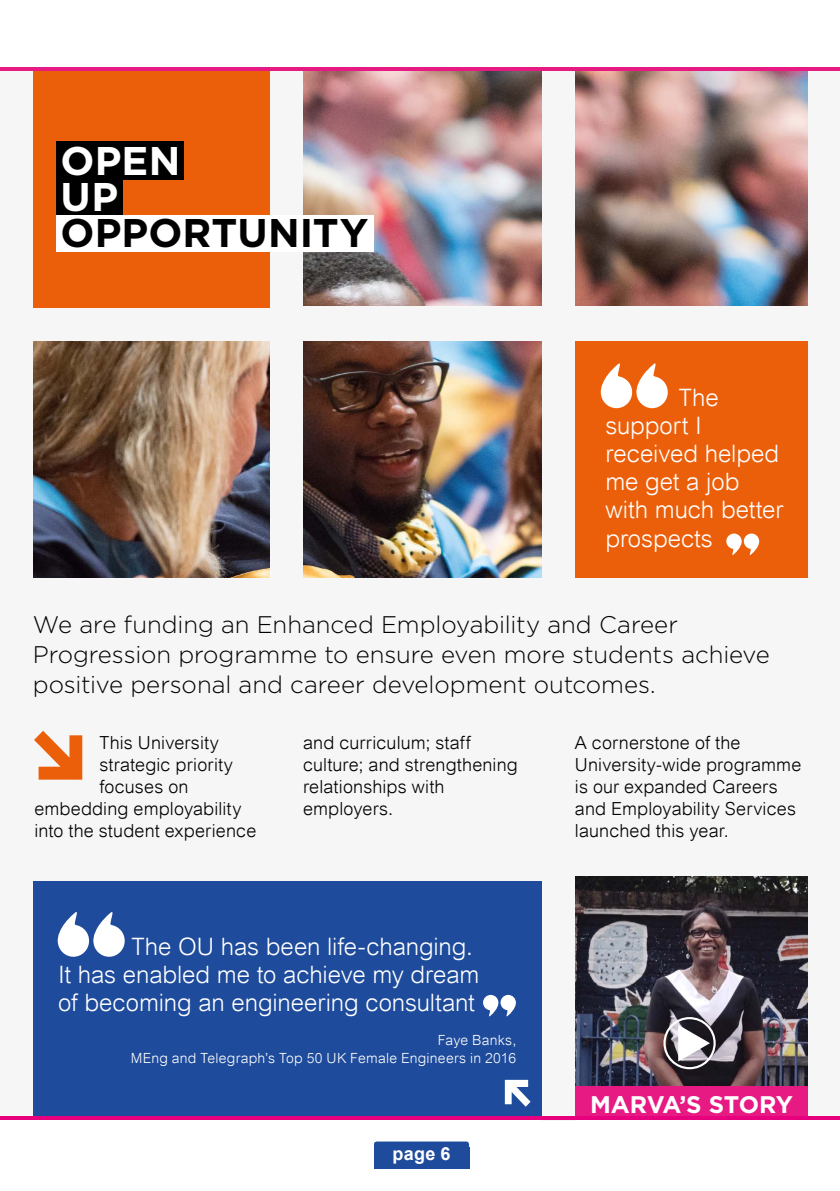
<style>
.page{position:relative;width:840px;height:1191px;background:#fff}
.page>*{position:absolute;margin:0;border:0;box-sizing:border-box;transform-origin:0 0}
.t1{font:700 40px "Gotham";color:#000}
.t2{font:700 40px/36px "Gotham";letter-spacing:.005em;color:#fff}
.t3{font:300 24px/28.2px "Arial";letter-spacing:-.005em;color:#fff}
.t4{font:300 24px/30px "Gotham";letter-spacing:-.005em;color:#000}
.t5{font:700 24px "Gotham";letter-spacing:-.015em;color:#fff}
.t6{font:300 18px/22px "Arial";letter-spacing:.01em;color:#000}
.t7{font:700 18px "Arial";color:#fff}
.t8{font:300 14px/18px "Arial";letter-spacing:.015em;color:#fff;text-align:right}
</style>
<div class="page">
<div style="left:0;top:68px;width:839px;height:1049px;background:#f6f6f6"></div>
<img style="left:33px;top:71px;width:775px;height:507px">
<div style="left:299px;top:875px;width:255px;height:265px;background:#1e4b9b"></div>
<div style="left:32px;top:874px;width:278px;height:244px;background:#1e4b9b"></div>
<div style="left:0;top:848px;width:839px;height:32px;background:#f6f6f6"></div>
<svg style="left:58px;top:912px;width:67px;height:44px"></svg>
<svg style="left:483px;top:995px;width:32px;height:22px"></svg>
<svg style="left:34px;top:730px;width:48px;height:49px"></svg>
<img style="left:575px;top:876px;width:233px;height:210px">
<div style="left:33px;top:71px;width:242px;height:239px;background:#eb5f0a"></div>
<div style="left:270px;top:69px;width:33px;height:787px;background:#f6f6f6"></div>
<div style="left:56px;top:142px;width:127px;height:38px;background:#000"></div>
<div style="left:56px;top:180px;width:67px;height:35px;background:#000"></div>
<div style="left:56px;top:215px;width:318px;height:37px;background:#fff"></div>
<div style="left:570px;top:334px;width:255px;height:265px;background:#eb5f0a"></div>
<svg style="left:600px;top:363px;width:67px;height:45px"></svg>
<svg style="left:726px;top:533px;width:32px;height:22px"></svg>
<div style="left:0;top:308px;width:839px;height:33px;background:#f6f6f6"></div>
<div style="left:8px;top:579px;width:811px;height:32px;background:#f6f6f6"></div>
<div style="left:0;top:1118px;width:839px;height:73px;background:#fff"></div>
<div style="left:374px;top:1141px;width:95px;height:27px;background:#1e4b9b;border-radius:3px"></div>
<div style="left:374px;top:1147px;width:95px;height:21px;background:#1e4b9b"></div>
<svg style="left:504px;top:1079px;width:26px;height:27px"></svg>
<div style="left:573px;top:1086px;width:236px;height:34px;background:#e71a84"></div>
<svg style="left:677px;top:1024px;width:32px;height:37px"></svg>
<div style="left:663px;top:1017px;width:52px;height:52px;border:2px solid #fff;border-radius:50%"></div>
<div style="left:808px;top:71px;width:31px;height:1049px;background:#f6f6f6"></div>
<div style="left:542px;top:69px;width:32px;height:1051px;background:#f6f6f6"></div>
<hr style="left:0;top:1116px;width:839px;height:4px;background:#e6007d">
<hr style="left:0;top:68px;width:839px;height:3px;background:#e71a84">
<h1 class="t2" style="left:61px;top:143px;width:121px">OPEN<br>UP</h1>
<h1 class="t1" style="left:61px;top:206px;width:309px">OPPORTUNITY</h1>
<h2 class="t3" style="left:605px;top:384px;width:179px;text-indent:73px">The support I received helped me get a job with much better prospects</h2>
<h2 class="t4" style="left:33px;top:608px;width:738px">We are funding an Enhanced Employability and Career<br>Progression programme to ensure even more students achieve positive personal and career development outcomes.</h2>
<p class="t6" style="left:99px;top:731px;width:121px">This University</p>
<p class="t6" style="left:99px;top:753px;width:135px">strategic priority</p>
<p class="t6" style="left:99px;top:775px;width:91px">focuses on</p>
<p class="t6" style="left:34px;top:797px;width:208px">embedding employability</p>
<p class="t6" style="left:34px;top:819px;width:223px">into the student experience</p>
<p class="t6" style="left:303px;top:731px;width:216px">and curriculum; staff culture; and strengthening relationships with employers.</p>
<p class="t6" style="left:574px;top:731px;width:228px">A cornerstone of the<br>University-wide programme is our expanded Careers and Employability Services launched this year.</p>
<h2 class="t3" style="left:58px;top:932px;width:422px;text-indent:73px">The OU has been life-changing.<br>It has enabled me to achieve my dream of becoming an engineering consultant</h2>
<p class="t8" style="left:131px;top:1031px;width:387px">Faye Banks,<br>MEng and Telegraph’s Top 50 UK Female Engineers in 2016</p>
<p class="t7" style="left:392px;top:1141px;width:59px">page 6</p>
<h2 class="t5" style="left:589px;top:1088px;width:204px">MARVA’S STORY</h2>
</div>
